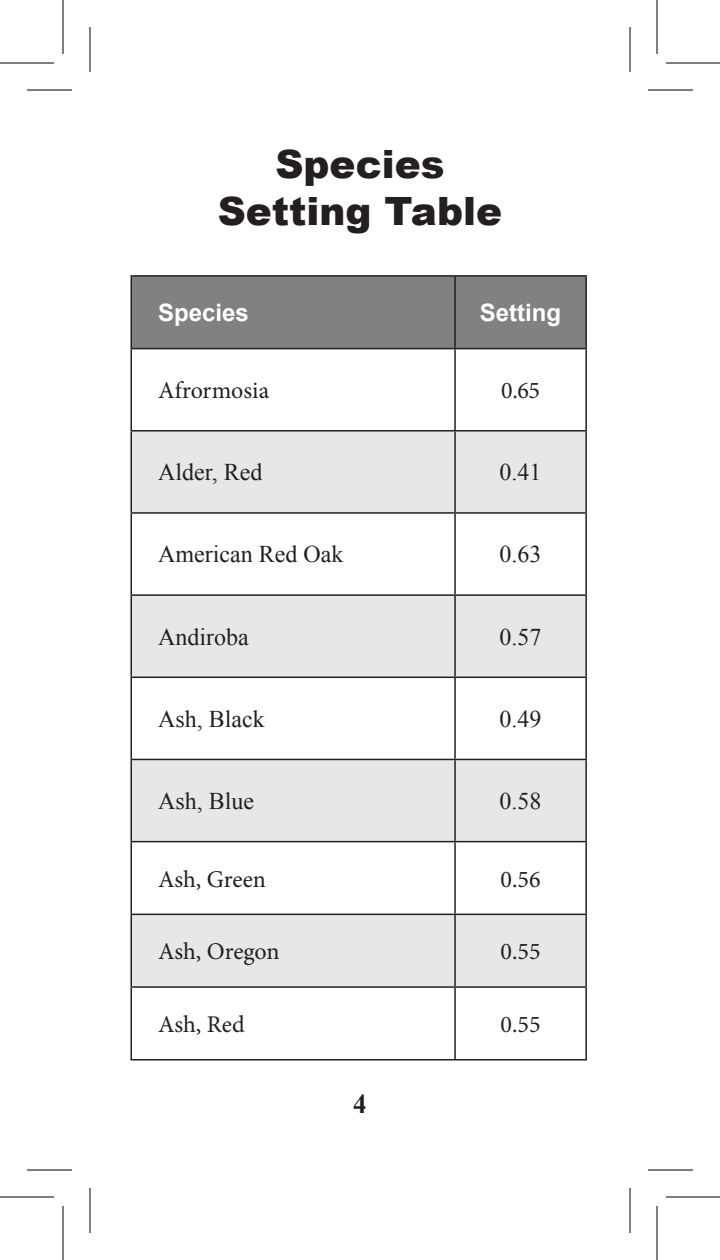
<style>
.page{position:relative;width:720px;height:1260px;background:#fff}
.page>*{position:absolute;margin:0;border:0;box-sizing:border-box;transform-origin:0 0}
.t1{font:900 39px/46.8px "Arial";color:#231f20;text-align:center}
.t2{font:700 27px "Times New Roman";color:#231f20}
.t3{font:24px "Times New Roman";color:#231f20}
.t4{font:24px "Minion Pro";letter-spacing:-.005em;color:#231f20}
.t5{font:700 24px "Arial";color:#fff}
</style>
<div class="page">
<div style="left:132px;top:277px;width:453px;height:71px;background:#808180"></div>
<svg style="left:132px;top:349px;width:453px;height:1px"></svg>
<svg style="left:132px;top:432px;width:453px;height:554px;fill:#e6e7e9"></svg>
<hr style="left:130px;top:275px;width:325px;height:2px;background:#231f20">
<hr style="left:130px;top:277px;width:2px;height:71px;background:#231f20">
<hr style="left:455px;top:275px;width:132px;height:2px;background:#231f20">
<hr style="left:454px;top:277px;width:2px;height:71px;background:#231f20">
<hr style="left:585px;top:277px;width:2px;height:71px;background:#231f20">
<hr style="left:130px;top:348px;width:325px;height:1px;background:#231f20">
<hr style="left:130px;top:349px;width:2px;height:81px;background:#231f20">
<hr style="left:455px;top:348px;width:132px;height:1px;background:#231f20">
<hr style="left:454px;top:349px;width:2px;height:81px;background:#231f20">
<hr style="left:585px;top:349px;width:2px;height:81px;background:#231f20">
<hr style="left:130px;top:430px;width:325px;height:2px;background:#231f20">
<hr style="left:130px;top:432px;width:2px;height:80px;background:#231f20">
<hr style="left:455px;top:430px;width:132px;height:2px;background:#231f20">
<hr style="left:454px;top:432px;width:2px;height:80px;background:#231f20">
<hr style="left:585px;top:432px;width:2px;height:80px;background:#231f20">
<hr style="left:130px;top:512px;width:325px;height:2px;background:#231f20">
<hr style="left:130px;top:514px;width:2px;height:80px;background:#231f20">
<hr style="left:455px;top:512px;width:132px;height:2px;background:#231f20">
<hr style="left:454px;top:514px;width:2px;height:80px;background:#231f20">
<hr style="left:585px;top:514px;width:2px;height:80px;background:#231f20">
<hr style="left:130px;top:594px;width:325px;height:2px;background:#231f20">
<hr style="left:130px;top:596px;width:2px;height:81px;background:#231f20">
<hr style="left:455px;top:594px;width:132px;height:2px;background:#231f20">
<hr style="left:454px;top:596px;width:2px;height:81px;background:#231f20">
<hr style="left:585px;top:596px;width:2px;height:81px;background:#231f20">
<hr style="left:130px;top:678px;width:2px;height:81px;background:#231f20">
<hr style="left:130px;top:677px;width:325px;height:1px;background:#231f20">
<hr style="left:455px;top:677px;width:132px;height:1px;background:#231f20">
<hr style="left:454px;top:678px;width:2px;height:81px;background:#231f20">
<hr style="left:585px;top:678px;width:2px;height:81px;background:#231f20">
<hr style="left:130px;top:760px;width:2px;height:81px;background:#231f20">
<hr style="left:130px;top:759px;width:325px;height:1px;background:#231f20">
<hr style="left:455px;top:759px;width:132px;height:1px;background:#231f20">
<hr style="left:454px;top:760px;width:2px;height:81px;background:#231f20">
<hr style="left:585px;top:760px;width:2px;height:81px;background:#231f20">
<hr style="left:130px;top:842px;width:2px;height:72px;background:#231f20">
<hr style="left:130px;top:841px;width:325px;height:1px;background:#231f20">
<hr style="left:455px;top:841px;width:132px;height:1px;background:#231f20">
<hr style="left:454px;top:842px;width:2px;height:72px;background:#231f20">
<hr style="left:585px;top:842px;width:2px;height:72px;background:#231f20">
<hr style="left:130px;top:915px;width:2px;height:71px;background:#231f20">
<hr style="left:130px;top:914px;width:325px;height:1px;background:#231f20">
<hr style="left:455px;top:914px;width:132px;height:1px;background:#231f20">
<hr style="left:454px;top:915px;width:2px;height:71px;background:#231f20">
<hr style="left:585px;top:915px;width:2px;height:71px;background:#231f20">
<hr style="left:130px;top:988px;width:2px;height:71px;background:#231f20">
<hr style="left:130px;top:986px;width:325px;height:2px;background:#231f20">
<hr style="left:455px;top:986px;width:132px;height:2px;background:#231f20">
<hr style="left:454px;top:988px;width:2px;height:71px;background:#231f20">
<hr style="left:585px;top:988px;width:2px;height:71px;background:#231f20">
<hr style="left:130px;top:1059px;width:325px;height:2px;background:#231f20">
<hr style="left:455px;top:1059px;width:132px;height:2px;background:#231f20">
<hr style="left:27px;top:89px;width:45px;height:2px;background:#000">
<hr style="left:648px;top:89px;width:45px;height:2px;background:#000">
<hr style="left:27px;top:1169px;width:45px;height:2px;background:#000">
<hr style="left:648px;top:1169px;width:45px;height:2px;background:#000">
<hr style="left:89px;top:27px;width:2px;height:45px;background:#000">
<hr style="left:89px;top:1188px;width:2px;height:45px;background:#000">
<hr style="left:629px;top:27px;width:2px;height:45px;background:#000">
<hr style="left:629px;top:1188px;width:2px;height:45px;background:#000">
<hr style="left:0;top:62px;width:54px;height:2px;background:#000">
<hr style="left:666px;top:62px;width:54px;height:2px;background:#000">
<hr style="left:0;top:1196px;width:54px;height:2px;background:#000">
<hr style="left:666px;top:1196px;width:54px;height:2px;background:#000">
<hr style="left:62px;top:0;width:2px;height:54px;background:#000">
<hr style="left:62px;top:1206px;width:2px;height:54px;background:#000">
<hr style="left:656px;top:0;width:2px;height:54px;background:#000">
<hr style="left:656px;top:1206px;width:2px;height:54px;background:#000">
<h1 class="t1" style="left:218px;top:140px;width:286px">Species<br>Setting Table</h1>
<p class="t5" style="left:158px;top:297px;width:92px">Species</p>
<p class="t5" style="left:480px;top:297px;width:83px">Setting</p>
<p class="t4" style="left:158px;top:375px;width:113px">Afrormosia</p>
<p class="t4" style="left:501px;top:375px;width:40px">0.65</p>
<p class="t3" style="left:158px;top:456px;width:106px">Alder, Red</p>
<p class="t3" style="left:500px;top:456px;width:43px">0.41</p>
<p class="t3" style="left:158px;top:538px;width:187px">American Red Oak</p>
<p class="t3" style="left:500px;top:538px;width:43px">0.63</p>
<p class="t3" style="left:158px;top:620px;width:92px">Andiroba</p>
<p class="t3" style="left:500px;top:620px;width:43px">0.57</p>
<p class="t3" style="left:158px;top:703px;width:108px">Ash, Black</p>
<p class="t3" style="left:500px;top:703px;width:43px">0.49</p>
<p class="t3" style="left:158px;top:785px;width:97px">Ash, Blue</p>
<p class="t3" style="left:500px;top:785px;width:43px">0.58</p>
<p class="t4" style="left:158px;top:863px;width:109px">Ash, Green</p>
<p class="t4" style="left:501px;top:863px;width:42px">0.56</p>
<p class="t4" style="left:158px;top:936px;width:123px">Ash, Oregon</p>
<p class="t4" style="left:501px;top:936px;width:42px">0.55</p>
<p class="t4" style="left:158px;top:1008px;width:88px">Ash, Red</p>
<p class="t4" style="left:501px;top:1008px;width:42px">0.55</p>
<p class="t2" style="left:353px;top:1085px;width:15px">4</p>
</div>
